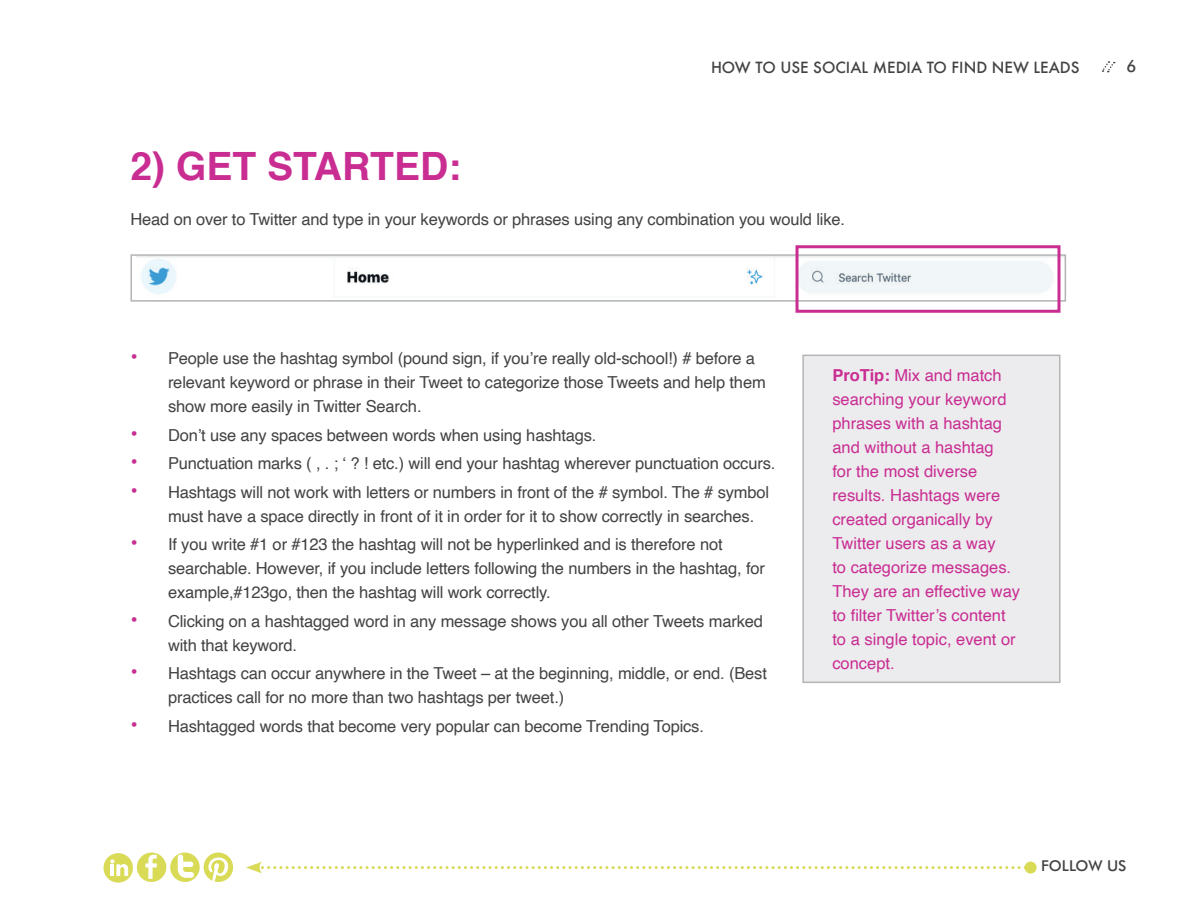
<style>
.page{position:relative;width:1200px;height:900px;background:#fff}
.page>*{position:absolute;margin:0;border:0;box-sizing:border-box;transform-origin:0 0}
.t1{font:700 39px "Helvetica";color:#c92d92}
.t2{font:16.5px/24px "Helvetica";letter-spacing:-.01em;color:#434343}
.t3{font:16.5px/24px "Helvetica";color:#c92d92}
.t4{font:500 16.5px "Futura BT";color:#434343}
.t5{font:500 15px "Futura";color:#434343}
.t6{font:500 15px "Futura BT";color:#434343}
.s1{font-size:21px;color:#c92d92}
.s2{font-weight:700}
</style>
<div class="page">
<svg style="left:1101px;top:61px;width:14px;height:12px"></svg>
<div style="left:137px;top:853px;width:29px;height:29px;background:#d9da55;border-radius:50%"></div>
<svg style="left:145px;top:855px;width:12px;height:24px"></svg>
<div style="left:103px;top:853px;width:30px;height:30px;background:#d9da55;border-radius:50%"></div>
<svg style="left:170px;top:853px;width:30px;height:29px"></svg>
<svg style="left:178px;top:854px;width:16px;height:24px"></svg>
<svg style="left:110px;top:859px;width:18px;height:17px"></svg>
<svg style="left:204px;top:853px;width:29px;height:29px"></svg>
<svg style="left:246px;top:862px;width:783px;height:11px"></svg>
<div style="left:1025px;top:862px;width:12px;height:12px;background:#d9da55;border-radius:50%"></div>
<div style="left:803px;top:355px;width:257px;height:327px;background:#ececee"></div>
<div style="left:802px;top:355px;width:258px;height:328px;border:2px solid #b4b5b5"></div>
<img style="left:141px;top:257px;width:920px;height:41px">
<div style="left:130px;top:254px;width:936px;height:48px;border:2px solid #b2b3b3"></div>
<div style="left:796px;top:245px;width:264px;height:68px;border:3px solid #c92d92"></div>
<p class="t5" style="left:711px;top:58px;width:370px">HOW TO USE SOCIAL MEDIA TO FIND NEW LEADS</p>
<p class="t4" style="left:1126px;top:56px;width:11px">6</p>
<h1 class="t1" style="left:130px;top:135px;width:332px">2) GET STARTED:</h1>
<p class="t2" style="left:130px;top:208px;width:716px">Head on over to Twitter and type in your keywords or phrases using any combination you would like.</p>
<p class="t2" style="left:168px;top:347px;width:599px;text-indent:-38px"><span class="s1">•</span> People use the hashtag symbol (pound sign, if you’re really old-school!) # before a relevant keyword or phrase in their Tweet to categorize those Tweets and help them show more easily in Twitter Search.</p>
<p class="t2" style="left:130px;top:424px;width:468px"><span class="s1">•</span> Don’t use any spaces between words when using hashtags.</p>
<p class="t2" style="left:130px;top:452px;width:646px"><span class="s1">•</span> Punctuation marks ( , . ; ‘ ? ! etc.) will end your hashtag wherever punctuation occurs.</p>
<p class="t2" style="left:168px;top:481px;width:603px;text-indent:-38px"><span class="s1">•</span> Hashtags will not work with letters or numbers in front of the # symbol. The # symbol must have a space directly in front of it in order for it to show correctly in searches.</p>
<p class="t2" style="left:168px;top:533px;width:598px;text-indent:-38px"><span class="s1">•</span> If you write #1 or #123 the hashtag will not be hyperlinked and is therefore not searchable. However, if you include letters following the numbers in the hashtag, for example,#123go, then the hashtag will work correctly.</p>
<p class="t2" style="left:168px;top:610px;width:597px;text-indent:-38px"><span class="s1">•</span> Clicking on a hashtagged word in any message shows you all other Tweets marked with that keyword.</p>
<p class="t2" style="left:168px;top:662px;width:600px;text-indent:-38px"><span class="s1">•</span> Hashtags can occur anywhere in the Tweet – at the beginning, middle, or end. (Best practices call for no more than two hashtags per tweet.)</p>
<p class="t2" style="left:130px;top:715px;width:575px"><span class="s1">•</span> Hashtagged words that become very popular can become Trending Topics.</p>
<p class="t3" style="left:832px;top:364px;width:189px"><span class="s2">ProTip:</span> Mix and match searching your keyword phrases with a hashtag and without a hashtag<br>for the most diverse results. Hashtags were created organically by<br>Twitter users as a way<br>to categorize messages.<br>They are an effective way to filter Twitter’s content to a single topic, event or concept.</p>
<p class="t6" style="left:1041px;top:857px;width:87px">FOLLOW US</p>
</div>
